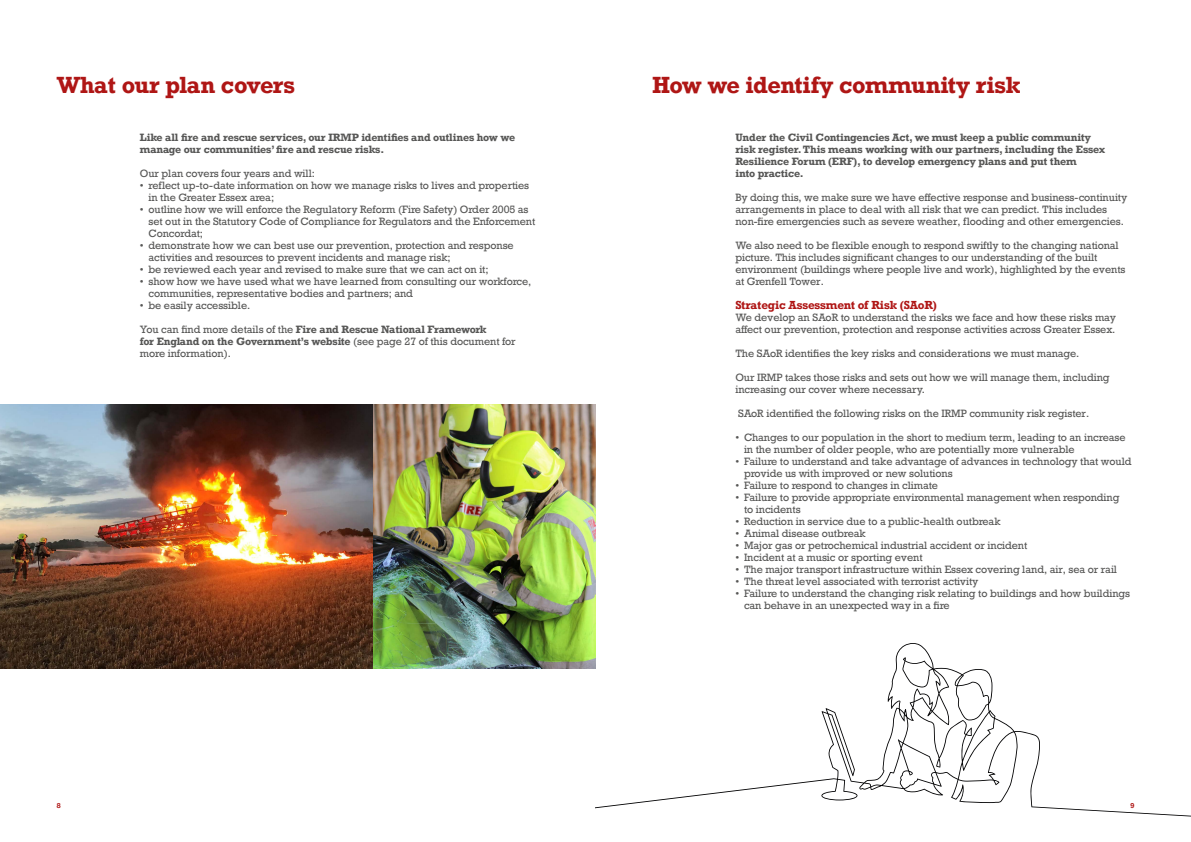
<style>
.page{position:relative;width:1191px;height:842px;background:#fff}
.page>*{position:absolute;margin:0;border:0;box-sizing:border-box;transform-origin:0 0}
._22pt_Title_Intro_Re{font:700 22px "Rockwell";letter-spacing:-.02em;color:#af1615}
._11pt_Heading{font:700 11px "Rockwell";letter-spacing:-.01em;color:#af1615}
._10pt_Body_Copy{font:10px/12px "Rockwell";letter-spacing:-.01em;color:#575756}
._10pt_Body_Bold{font:700 10px/12px "Rockwell";letter-spacing:-.01em;color:#575756}
.t1{font:700 7px "Helvetica Neue";color:#af1615}
.s1{font-weight:700}
</style>
<div class="page">
<img style="left:0;top:405px;width:595px;height:264px">
<svg style="left:595px;top:643px;width:596px;height:173px"></svg>
<p class="_22pt_Title_Intro_Re" style="left:57px;top:70px;width:240px">What our plan covers</p>
<p class="_10pt_Body_Bold" style="left:140px;top:131px;width:377px">Like all fire and rescue services, our IRMP identifies and outlines how we manage our communities’ fire and rescue risks.</p>
<p class="_10pt_Body_Copy" style="left:140px;top:167px;width:177px">Our plan covers four years and will:</p>
<p class="_10pt_Body_Copy" style="left:148px;top:179px;width:382px;text-indent:-9px">• reflect up-to-date information on how we manage risks to lives and properties in the Greater Essex area;</p>
<p class="_10pt_Body_Copy" style="left:148px;top:203px;width:388px;text-indent:-9px">• outline how we will enforce the Regulatory Reform (Fire Safety) Order 2005 as set out in the Statutory Code of Compliance for Regulators and the Enforcement<br>Concordat;</p>
<p class="_10pt_Body_Copy" style="left:148px;top:239px;width:367px;text-indent:-9px">• demonstrate how we can best use our prevention, protection and response activities and resources to prevent incidents and manage risk;</p>
<p class="_10pt_Body_Copy" style="left:140px;top:263px;width:350px">• be reviewed each year and revised to make sure that we can act on it;</p>
<p class="_10pt_Body_Copy" style="left:148px;top:275px;width:384px;text-indent:-9px">• show how we have used what we have learned from consulting our workforce, communities, representative bodies and partners; and</p>
<p class="_10pt_Body_Copy" style="left:140px;top:299px;width:112px">• be easily accessible.</p>
<p class="_10pt_Body_Copy" style="left:140px;top:323px;width:377px">You can find more details of the <span class="s1">Fire and Rescue National Framework<br>for England on the Government’s website</span> (see page 27 of this document for more information).</p>
<p class="_22pt_Title_Intro_Re" style="left:652px;top:70px;width:370px">How we identify community risk</p>
<p class="_10pt_Body_Bold" style="left:735px;top:131px;width:371px">Under the Civil Contingencies Act, we must keep a public community risk register. This means working with our partners, including the Essex Resilience Forum (ERF), to develop emergency plans and put them<br>into practice.</p>
<p class="_10pt_Body_Copy" style="left:735px;top:191px;width:393px">By doing this, we make sure we have effective response and business-continuity arrangements in place to deal with all risk that we can predict. This includes non-fire emergencies such as severe weather, flooding and other emergencies.</p>
<p class="_10pt_Body_Copy" style="left:735px;top:239px;width:392px">We also need to be flexible enough to respond swiftly to the changing national picture. This includes significant changes to our understanding of the built environment (buildings where people live and work), highlighted by the events at Grenfell Tower.</p>
<p class="_11pt_Heading" style="left:735px;top:298px;width:203px">Strategic Assessment of Risk (SAoR)</p>
<p class="_10pt_Body_Copy" style="left:735px;top:311px;width:382px">We develop an SAoR to understand the risks we face and how these risks may affect our prevention, protection and response activities across Greater Essex.</p>
<p class="_10pt_Body_Copy" style="left:735px;top:347px;width:345px">The SAoR identifies the key risks and considerations we must manage.</p>
<p class="_10pt_Body_Copy" style="left:735px;top:371px;width:376px">Our IRMP takes those risks and sets out how we will manage them, including increasing our cover where necessary.</p>
<p class="_10pt_Body_Copy" style="left:738px;top:407px;width:353px">SAoR identified the following risks on the IRMP community risk register.</p>
<p class="_10pt_Body_Copy" style="left:744px;top:431px;width:383px;text-indent:-9px">• Changes to our population in the short to medium term, leading to an increase in the number of older people, who are potentially more vulnerable</p>
<p class="_10pt_Body_Copy" style="left:744px;top:455px;width:389px;text-indent:-9px">• Failure to understand and take advantage of advances in technology that would provide us with improved or new solutions</p>
<p class="_10pt_Body_Copy" style="left:735px;top:479px;width:204px">• Failure to respond to changes in climate</p>
<p class="_10pt_Body_Copy" style="left:744px;top:491px;width:377px;text-indent:-9px">• Failure to provide appropriate environmental management when responding to incidents</p>
<p class="_10pt_Body_Copy" style="left:735px;top:515px;width:267px">• Reduction in service due to a public-health outbreak</p>
<p class="_10pt_Body_Copy" style="left:735px;top:527px;width:132px">• Animal disease outbreak</p>
<p class="_10pt_Body_Copy" style="left:735px;top:539px;width:293px">• Major gas or petrochemical industrial accident or incident</p>
<p class="_10pt_Body_Copy" style="left:735px;top:551px;width:189px">• Incident at a music or sporting event</p>
<p class="_10pt_Body_Copy" style="left:735px;top:563px;width:383px">• The major transport infrastructure within Essex covering land, air, sea or rail</p>
<p class="_10pt_Body_Copy" style="left:735px;top:575px;width:244px">• The threat level associated with terrorist activity</p>
<p class="_10pt_Body_Copy" style="left:744px;top:587px;width:388px;text-indent:-9px">• Failure to understand the changing risk relating to buildings and how buildings can behave in an unexpected way in a fire</p>
<p class="t1" style="left:57px;top:800px;width:5px">8</p>
<p class="t1" style="left:1130px;top:800px;width:5px">9</p>
</div>
